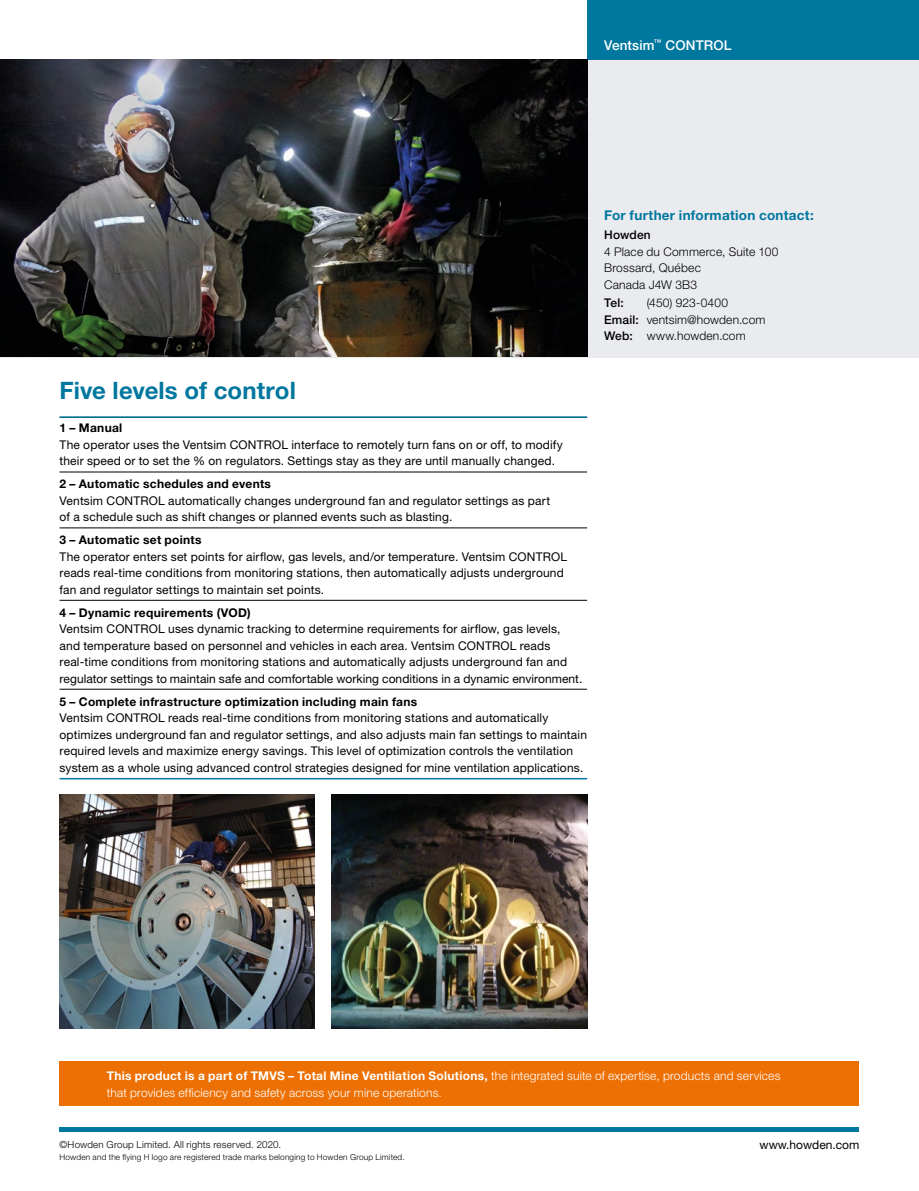
<style>
.page{position:relative;width:919px;height:1191px;background:#fff}
.page>*{position:absolute;margin:0;border:0;box-sizing:border-box;transform-origin:0 0}
.t1{font:700 24px "Helvetica Neue LT Pro";letter-spacing:.005em;color:#00779f}
.t2{font:700 13.5px "Helvetica Neue LT Pro";letter-spacing:.02em;color:#00779f}
.t3{font:500 13.5px "Helvetica Neue LT Pro";letter-spacing:.01em;color:#fff}
.t4{font:12px/16.5px "Helvetica Neue LT Pro";letter-spacing:.015em;color:#000}
.t5{font:300 12px/16.5px "Helvetica Neue LT Pro";letter-spacing:.015em;color:#fff}
.t6{font:700 12px "Helvetica Neue LT Pro";letter-spacing:.025em;color:#000}
.t7{font:300 12px/16.5px "Helvetica Neue LT Pro";letter-spacing:.015em;color:#000}
.t8{font:500 12px "Helvetica Neue LT Pro";letter-spacing:.015em;color:#000}
.t9{font:300 9.75px "Helvetica Neue LT Pro";letter-spacing:.02em;color:#000}
.t10{font:300 8.25px "Helvetica Neue LT Pro";letter-spacing:.025em;color:#000}
.s1{font-weight:500}
.s2{font-weight:700}
</style>
<div class="page">
<hr style="left:60px;top:472px;width:527px;height:1px;background:#000">
<hr style="left:60px;top:527px;width:527px;height:1px;background:#000">
<hr style="left:60px;top:600px;width:527px;height:1px;background:#000">
<hr style="left:60px;top:689px;width:527px;height:1px;background:#000">
<hr style="left:60px;top:778px;width:527px;height:1px;background:#00779f">
<div style="left:587px;top:60px;width:331px;height:297px;background:#e9ebef"></div>
<div style="left:587px;top:0;width:331px;height:60px;background:#00779f"></div>
<hr style="left:0;top:356px;width:918px;height:2px;background:#e9ebef">
<img style="left:0;top:60px;width:587px;height:296px">
<hr style="left:60px;top:1127px;width:799px;height:4px;background:#00779f">
<img style="left:60px;top:794px;width:255px;height:234px">
<img style="left:332px;top:794px;width:255px;height:234px">
<div style="left:60px;top:1061px;width:799px;height:45px;background:#ed7004"></div>
<hr style="left:60px;top:416px;width:527px;height:2px;background:#00779f">
<p class="t3" style="left:604px;top:37px;width:129px">Ventsim<sup>™</sup> CONTROL</p>
<h1 class="t1" style="left:60px;top:375px;width:238px">Five levels of control</h1>
<p class="t6" style="left:60px;top:420px;width:64px">1 – Manual</p>
<p class="t4" style="left:60px;top:436px;width:505px">The operator uses the Ventsim CONTROL interface to remotely turn fans on or off, to modify their speed or to set the % on regulators. Settings stay as they are until manually changed.</p>
<p class="t6" style="left:60px;top:476px;width:213px">2 – Automatic schedules and events</p>
<p class="t4" style="left:60px;top:492px;width:492px">Ventsim CONTROL automatically changes underground fan and regulator settings as part of a schedule such as shift changes or planned events such as blasting.</p>
<p class="t6" style="left:60px;top:532px;width:143px">3 – Automatic set points</p>
<p class="t4" style="left:60px;top:548px;width:509px">The operator enters set points for airflow, gas levels, and/or temperature. Ventsim CONTROL reads real-time conditions from monitoring stations, then automatically adjusts underground fan and regulator settings to maintain set points.</p>
<p class="t6" style="left:60px;top:605px;width:192px">4 – Dynamic requirements (VOD)</p>
<p class="t4" style="left:60px;top:620px;width:524px">Ventsim CONTROL uses dynamic tracking to determine requirements for airflow, gas levels, and temperature based on personnel and vehicles in each area. Ventsim CONTROL reads real-time conditions from monitoring stations and automatically adjusts underground fan and regulator settings to maintain safe and comfortable working conditions in a dynamic environment.</p>
<p class="t6" style="left:60px;top:693px;width:359px">5 – Complete infrastructure optimization including main fans</p>
<p class="t4" style="left:60px;top:709px;width:529px">Ventsim CONTROL reads real-time conditions from monitoring stations and automatically optimizes underground fan and regulator settings, and also adjusts main fan settings to maintain required levels and maximize energy savings. This level of optimization controls the ventilation system as a whole using advanced control strategies designed for mine ventilation applications.</p>
<p class="t2" style="left:604px;top:207px;width:211px">For further information contact:</p>
<p class="t8" style="left:604px;top:228px;width:48px">Howden</p>
<p class="t7" style="left:604px;top:243px;width:176px">4 Place du Commerce, Suite 100<br>Brossard, Québec<br>Canada J4W 3B3</p>
<p class="t8" style="left:604px;top:296px;width:21px">Tel:</p>
<p class="t7" style="left:604px;top:294px;width:163px;text-indent:43px">(450) 923-0400<br><span class="s1">Email:</span> ventsim@howden.com<br><span class="s1">Web:</span> www.howden.com</p>
<p class="t5" style="left:107px;top:1067px;width:675px"><span class="s2">This product is a part of TMVS – Total Mine Ventilation Solutions,</span> the integrated suite of expertise, products and services that provides efficiency and safety across your mine operations.</p>
<p class="t9" style="left:60px;top:1138px;width:223px">©Howden Group Limited. All rights reserved. 2020.</p>
<p class="t4" style="left:759px;top:1135px;width:101px">www.howden.com</p>
<p class="t10" style="left:60px;top:1152px;width:346px">Howden and the flying H logo are registered trade marks belonging to Howden Group Limited.</p>
</div>
